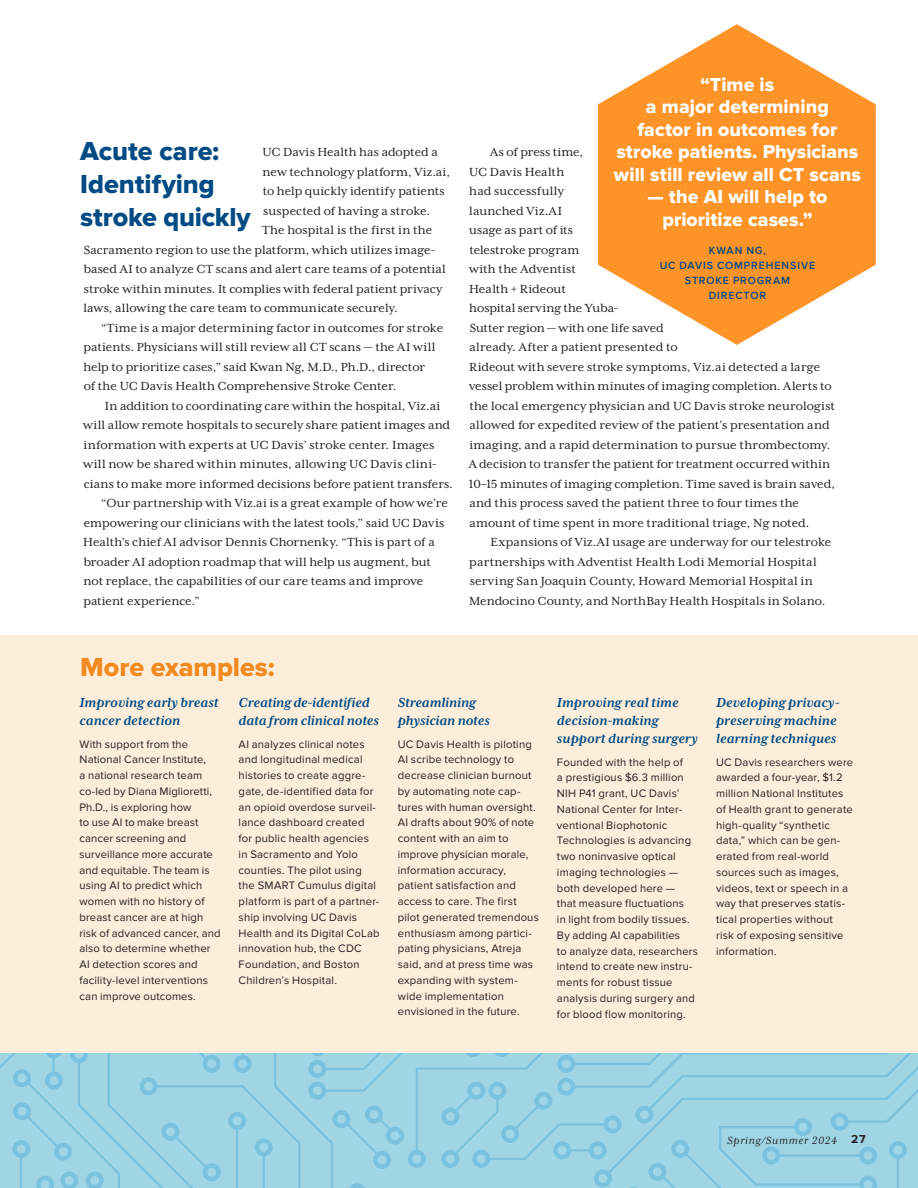
<style>
.page{position:relative;width:918px;height:1188px;background:#fff}
.page>*{position:absolute;margin:0;border:0;box-sizing:border-box;transform-origin:0 0}
.t1{font:27px/33px "Proxima Nova Extrabld";letter-spacing:-.005em;color:#004b84}
.Sidebar_Subs{font:27px "Proxima Nova Extrabld";letter-spacing:-.005em;color:#f28a20}
.t2{font:19.5px/22.5px "Proxima Nova Extrabld";letter-spacing:.005em;color:#fff;text-align:center}
.sidebar_sub_ital{font:italic 700 15px/18px "Mrs Eaves XL Serif OT";letter-spacing:.005em;color:#004b84}
.Body_Text_9_mexl{font:13.5px/19.5px "Mrs Eaves XL Serif OT";letter-spacing:.005em;color:#231f20}
.Body_Text_9_mexl_FIRST{font:13.5px "Mrs Eaves XL Serif OT";letter-spacing:.005em;color:#231f20}
.t3{font:italic 12px "Mrs Eaves XL Serif OT";letter-spacing:.06em;color:#231f20}
.sidebar_sans_no_indent{font:11.25px/15.8px "Proxima Nova";letter-spacing:.02em;color:#231f20}
.t4{font:600 10.8px/15px "Proxima Nova";letter-spacing:.08em;color:#004b84;text-align:center}
.s1{font-family:"Proxima Nova";font-weight:700;font-style:normal}
</style>
<div class="page">
<svg style="left:0;top:1053px;width:210px;height:135px;background:#9bd2e4"></svg>
<svg style="left:210px;top:1053px;width:708px;height:135px;background:#9bd2e4"></svg>
<svg style="left:598px;top:24px;width:278px;height:321px;fill:#fe9428"></svg>
<div style="left:0;top:635px;width:918px;height:418px;background:#fdeedb"></div>
<p class="t1" style="left:80px;top:136px;width:172px">Acute care:<br>Identifying stroke quickly</p>
<p class="Body_Text_9_mexl_FIRST" style="left:262px;top:145px;width:177px">UC Davis Health has adopted a</p>
<p class="Body_Text_9_mexl_FIRST" style="left:263px;top:164px;width:189px">new technology platform, Viz.ai,</p>
<p class="Body_Text_9_mexl_FIRST" style="left:263px;top:184px;width:184px">to help quickly identify patients</p>
<p class="Body_Text_9_mexl_FIRST" style="left:263px;top:203px;width:169px">suspected of having a stroke.</p>
<p class="Body_Text_9_mexl_FIRST" style="left:262px;top:223px;width:172px">The hospital is the first in the</p>
<p class="Body_Text_9_mexl_FIRST" style="left:84px;top:242px;width:353px">Sacramento region to use the platform, which utilizes image-</p>
<p class="Body_Text_9_mexl_FIRST" style="left:84px;top:262px;width:364px">based AI to analyze CT scans and alert care teams of a potential</p>
<p class="Body_Text_9_mexl_FIRST" style="left:84px;top:281px;width:360px">stroke within minutes. It complies with federal patient privacy</p>
<p class="Body_Text_9_mexl_FIRST" style="left:83px;top:301px;width:316px">laws, allowing the care team to communicate securely.</p>
<p class="Body_Text_9_mexl" style="left:83px;top:318px;width:361px;text-indent:18px">“Time is a major determining factor in outcomes for stroke patients. Physicians will still review all CT scans — the AI will help to prioritize cases,” said Kwan Ng, M.D., Ph.D., director<br>of the UC Davis Health Comprehensive Stroke Center.</p>
<p class="Body_Text_9_mexl" style="left:83px;top:396px;width:371px;text-indent:22px">In addition to coordinating care within the hospital, Viz.ai will allow remote hospitals to securely share patient images and information with experts at UC Davis’ stroke center. Images will now be shared within minutes, allowing UC Davis clini&shy;cians to make more informed decisions before patient transfers.</p>
<p class="Body_Text_9_mexl" style="left:83px;top:493px;width:366px;text-indent:18px">“Our partnership with Viz.ai is a great example of how we’re empowering our clinicians with the latest tools,” said UC Davis Health’s chief AI advisor Dennis Chornenky. “This is part of a broader AI adoption roadmap that will help us augment, but not replace, the capabilities of our care teams and improve patient experience.”</p>
<p class="t2" style="left:614px;top:74px;width:248px">“Time is<br>a major determining<br>factor in outcomes for stroke patients. Physicians will still review all CT scans</p>
<p class="t2" style="left:647px;top:187px;width:182px">— the AI will help to prioritize cases.”</p>
<p class="t4" style="left:660px;top:243px;width:157px">KWAN NG,<br>UC DAVIS COMPREHENSIVE<br>STROKE PROGRAM<br>DIRECTOR</p>
<p class="Body_Text_9_mexl" style="left:469px;top:142px;width:368px;text-indent:22px">As of press time,<br>UC Davis Health<br>had successfully<br>launched Viz.AI<br>usage as part of its<br>telestroke program<br>with the Adventist<br>Health + Rideout<br>hospital serving the Yuba-<br>Sutter region — with one life saved<br>already. After a patient presented to<br>Rideout with severe stroke symptoms, Viz.ai detected a large vessel problem within minutes of imaging completion. Alerts to the local emergency physician and UC Davis stroke neurologist allowed for expedited review of the patient’s presentation and imaging, and a rapid determination to pursue thrombectomy.<br>A decision to transfer the patient for treatment occurred within 10–15 minutes of imaging completion. Time saved is brain saved, and this process saved the patient three to four times the amount of time spent in more traditional triage, Ng noted.</p>
<p class="Body_Text_9_mexl" style="left:469px;top:532px;width:364px;text-indent:22px">Expansions of Viz.AI usage are underway for our telestroke partnerships with Adventist Health Lodi Memorial Hospital serving San Joaquin County, Howard Memorial Hospital in Mendocino County, and NorthBay Health Hospitals in Solano.</p>
<p class="Sidebar_Subs" style="left:80px;top:652px;width:196px">More examples:</p>
<p class="sidebar_sub_ital" style="left:80px;top:694px;width:141px">Improving early breast cancer detection</p>
<p class="sidebar_sans_no_indent" style="left:80px;top:736px;width:143px">With support from the<br>National Cancer Institute,<br>a national research team co-led by Diana Miglioretti,<br>Ph.D., is exploring how<br>to use AI to make breast cancer screening and surveillance more accurate and equitable. The team is using AI to predict which women with no history of breast cancer are at high risk of advanced cancer, and also to determine whether<br>AI detection scores and facility-level interventions can improve outcomes.</p>
<p class="sidebar_sub_ital" style="left:239px;top:694px;width:142px">Creating de-identified data from clinical notes</p>
<p class="sidebar_sans_no_indent" style="left:239px;top:736px;width:142px">AI analyzes clinical notes and longitudinal medical histories to create aggre&shy;gate, de-identified data for an opioid overdose surveil&shy;lance dashboard created for public health agencies in Sacramento and Yolo counties. The pilot using the SMART Cumulus digital platform is part of a partner&shy;ship involving UC Davis<br>Health and its Digital CoLab innovation hub, the CDC<br>Foundation, and Boston<br>Children’s Hospital.</p>
<p class="sidebar_sub_ital" style="left:398px;top:694px;width:93px">Streamlining physician notes</p>
<p class="sidebar_sans_no_indent" style="left:398px;top:736px;width:143px">UC Davis Health is piloting<br>AI scribe technology to decrease clinician burnout by automating note cap&shy;tures with human oversight.<br>AI drafts about 90% of note content with an aim to improve physician morale, information accuracy, patient satisfaction and access to care. The first pilot generated tremendous enthusiasm among partici&shy;pating physicians, Atreja said, and at press time was expanding with system&shy;wide implementation envisioned in the future.</p>
<p class="sidebar_sub_ital" style="left:557px;top:694px;width:142px">Improving real time decision-making support during surgery</p>
<p class="sidebar_sans_no_indent" style="left:557px;top:754px;width:143px">Founded with the help of<br>a prestigious $6.3 million<br>NIH P41 grant, UC Davis’<br>National Center for Inter&shy;ventional Biophotonic<br>Technologies is advancing two noninvasive optical imaging technologies — both developed here —<br>that measure fluctuations<br>in light from bodily tissues.<br>By adding AI capabilities<br>to analyze data, researchers intend to create new instru&shy;ments for robust tissue analysis during surgery and for blood flow monitoring.</p>
<p class="sidebar_sub_ital" style="left:716px;top:694px;width:125px">Developing privacy&shy;preserving machine learning techniques</p>
<p class="sidebar_sans_no_indent" style="left:716px;top:754px;width:139px">UC Davis researchers were awarded a four-year, $1.2 million National Institutes of Health grant to generate high-quality “synthetic data,” which can be gen&shy;erated from real-world sources such as images, videos, text or speech in a way that preserves statis&shy;tical properties without risk of exposing sensitive information.</p>
<p class="t3" style="left:727px;top:1134px;width:140px">Spring/Summer 2024 <span class="s1">27</span></p>
</div>
